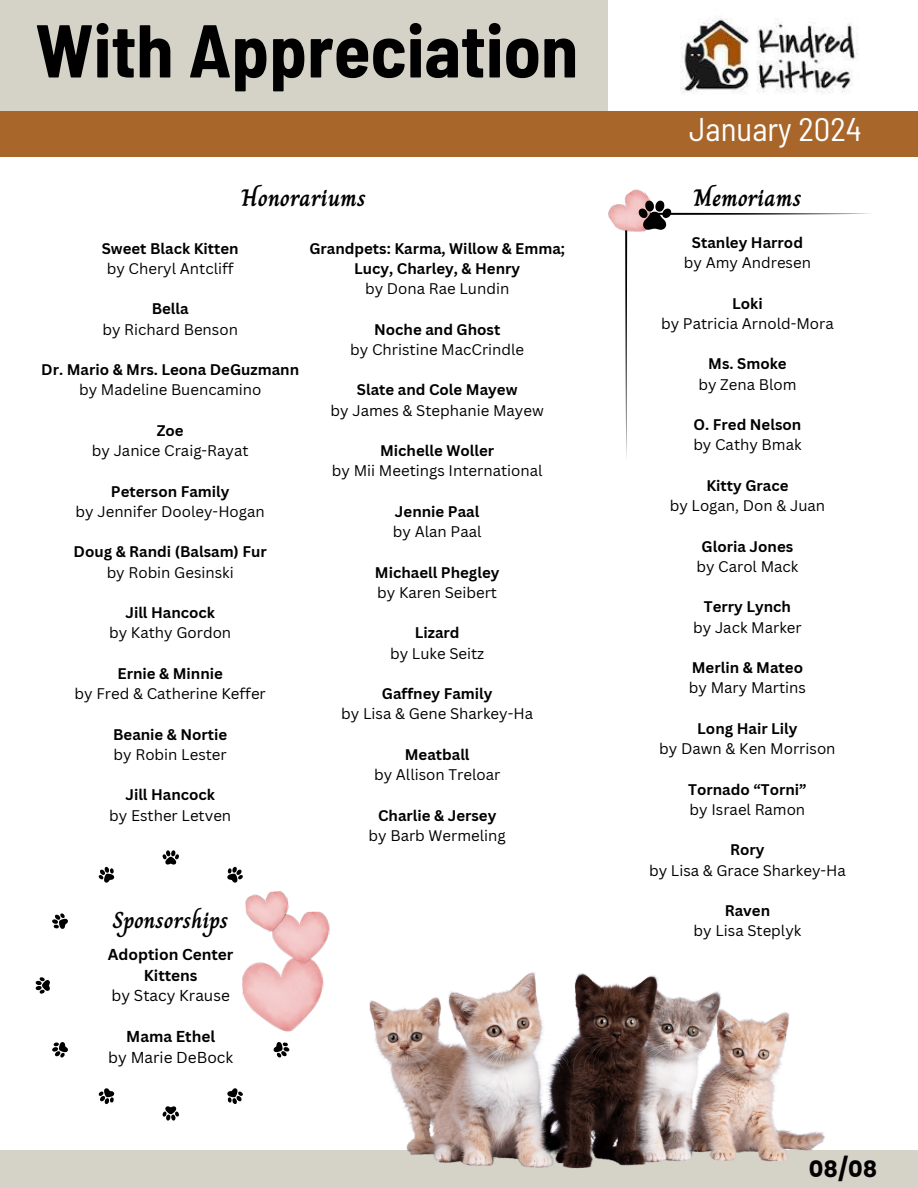
<style>
.page{position:relative;width:918px;height:1188px;background:#fff}
.page>*{position:absolute;margin:0;border:0;box-sizing:border-box;transform-origin:0 0}
.t1{font:700 semi-condensed 74.7px "Barlow";color:#000}
.t2{font:semi-condensed 32.85px "Barlow";color:#fff}
.t3{font:700 24px "Charm";color:#000}
.t4{font:700 23.1px "Charm";color:#000}
.t5{font:700 22.5px "Poppins";color:#000}
.t6{font:700 15.45px/20.5px "Canva Sans";color:#000;text-align:center}
.t7{font:15.45px "Canva Sans";color:#000}
.t8{font:15px "Canva Sans";color:#000}
.t9{font:700 15px/20.2px "Canva Sans";color:#000;text-align:center}
</style>
<div class="page">
<div style="left:0;top:1151px;width:918px;height:37px;background:#d5d2c7"></div>
<img style="left:630px;top:18px;width:278px;height:94px">
<div style="left:0;top:0;width:608px;height:134px;background:#d5d2c7"></div>
<div style="left:0;top:112px;width:918px;height:45px;background:#a9662b"></div>
<img style="left:367px;top:972px;width:459px;height:197px">
<svg style="left:162px;top:850px;width:17px;height:15px"></svg>
<svg style="left:99px;top:866px;width:16px;height:17px"></svg>
<svg style="left:52px;top:913px;width:16px;height:16px"></svg>
<svg style="left:35px;top:977px;width:15px;height:17px"></svg>
<svg style="left:52px;top:1042px;width:16px;height:16px"></svg>
<svg style="left:99px;top:1088px;width:16px;height:16px"></svg>
<svg style="left:163px;top:1106px;width:16px;height:15px"></svg>
<svg style="left:227px;top:1088px;width:16px;height:16px"></svg>
<svg style="left:274px;top:1042px;width:16px;height:16px"></svg>
<svg style="left:227px;top:866px;width:16px;height:17px"></svg>
<img style="left:242px;top:962px;width:82px;height:70px">
<img style="left:272px;top:911px;width:58px;height:53px">
<img style="left:245px;top:891px;width:46px;height:42px">
<svg style="left:625px;top:213px;width:245px;height:245px"></svg>
<img style="left:608px;top:189px;width:55px;height:54px">
<svg style="left:639px;top:201px;width:32px;height:29px"></svg>
<h1 class="t1" style="left:35px;top:3px;width:544px">With Appreciation</h1>
<h3 class="t3" style="left:241px;top:179px;width:126px">Honorariums</h3>
<p class="t9" style="left:102px;top:238px;width:138px">Sweet Black Kitten</p>
<p class="t8" style="left:107px;top:258px;width:128px">by Cheryl Antcliff</p>
<p class="t9" style="left:152px;top:298px;width:39px">Bella</p>
<p class="t8" style="left:102px;top:319px;width:137px">by Richard Benson</p>
<p class="t9" style="left:41px;top:359px;width:259px">Dr. Mario &amp; Mrs. Leona DeGuzmann</p>
<p class="t8" style="left:79px;top:379px;width:184px">by Madeline Buencamino</p>
<p class="t9" style="left:157px;top:420px;width:28px">Zoe</p>
<p class="t8" style="left:92px;top:440px;width:158px">by Janice Craig-Rayat</p>
<p class="t9" style="left:111px;top:481px;width:120px">Peterson Family</p>
<p class="t8" style="left:76px;top:501px;width:191px">by Jennifer Dooley-Hogan</p>
<p class="t9" style="left:74px;top:541px;width:195px">Doug &amp; Randi (Balsam) Fur</p>
<p class="t8" style="left:107px;top:562px;width:129px">by Robin Gesinski</p>
<p class="t9" style="left:125px;top:602px;width:91px">Jill Hancock</p>
<p class="t8" style="left:109px;top:622px;width:124px">by Kathy Gordon</p>
<p class="t9" style="left:118px;top:663px;width:107px">Ernie &amp; Minnie</p>
<p class="t8" style="left:75px;top:683px;width:193px">by Fred &amp; Catherine Keffer</p>
<p class="t9" style="left:113px;top:724px;width:116px">Beanie &amp; Nortie</p>
<p class="t8" style="left:114px;top:744px;width:115px">by Robin Lester</p>
<p class="t9" style="left:125px;top:784px;width:91px">Jill Hancock</p>
<p class="t8" style="left:109px;top:805px;width:124px">by Esther Letven</p>
<p class="t9" style="left:309px;top:238px;width:257px">Grandpets: Karma, Willow &amp; Emma;<br>Lucy, Charley, &amp; Henry</p>
<p class="t8" style="left:365px;top:278px;width:146px">by Dona Rae Lundin</p>
<p class="t9" style="left:374px;top:319px;width:128px">Noche and Ghost</p>
<p class="t8" style="left:350px;top:339px;width:175px">by Christine MacCrindle</p>
<p class="t9" style="left:357px;top:379px;width:162px">Slate and Cole Mayew</p>
<p class="t8" style="left:331px;top:400px;width:215px">by James &amp; Stephanie Mayew</p>
<p class="t9" style="left:380px;top:440px;width:116px">Michelle Woller</p>
<p class="t8" style="left:332px;top:460px;width:212px">by Mii Meetings International</p>
<p class="t9" style="left:395px;top:501px;width:86px">Jennie Paal</p>
<p class="t8" style="left:393px;top:521px;width:90px">by Alan Paal</p>
<p class="t9" style="left:375px;top:562px;width:126px">Michaell Phegley</p>
<p class="t8" style="left:377px;top:582px;width:121px">by Karen Seibert</p>
<p class="t9" style="left:415px;top:622px;width:46px">Lizard</p>
<p class="t8" style="left:390px;top:643px;width:96px">by Luke Seitz</p>
<p class="t9" style="left:382px;top:683px;width:112px">Gaffney Family</p>
<p class="t8" style="left:341px;top:703px;width:193px">by Lisa &amp; Gene Sharkey-Ha</p>
<p class="t9" style="left:405px;top:744px;width:66px">Meatball</p>
<p class="t8" style="left:374px;top:764px;width:128px">by Allison Treloar</p>
<p class="t9" style="left:378px;top:805px;width:120px">Charlie &amp; Jersey</p>
<p class="t8" style="left:369px;top:825px;width:139px">by Barb Wermeling</p>
<h3 class="t4" style="left:113px;top:902px;width:117px">Sponsorships</h3>
<p class="t6" style="left:108px;top:944px;width:127px">Adoption Center<br>Kittens</p>
<p class="t7" style="left:112px;top:985px;width:120px">by Stacy Krause</p>
<p class="t6" style="left:126px;top:1026px;width:90px">Mama Ethel</p>
<p class="t7" style="left:108px;top:1046px;width:126px">by Marie DeBock</p>
<h2 class="t2" style="left:689px;top:109px;width:174px">January 2024</h2>
<h3 class="t3" style="left:693px;top:180px;width:110px">Memoriams</h3>
<p class="t9" style="left:692px;top:232px;width:113px">Stanley Harrod</p>
<p class="t8" style="left:684px;top:252px;width:129px">by Amy Andresen</p>
<p class="t9" style="left:732px;top:293px;width:32px">Loki</p>
<p class="t8" style="left:661px;top:313px;width:174px">by Patricia Arnold-Mora</p>
<p class="t9" style="left:708px;top:353px;width:80px">Ms. Smoke</p>
<p class="t8" style="left:698px;top:374px;width:99px">by Zena Blom</p>
<p class="t9" style="left:694px;top:414px;width:109px">O. Fred Nelson</p>
<p class="t8" style="left:693px;top:434px;width:110px">by Cathy Bmak</p>
<p class="t9" style="left:706px;top:475px;width:84px">Kitty Grace</p>
<p class="t8" style="left:670px;top:495px;width:157px">by Logan, Don &amp; Juan</p>
<p class="t9" style="left:702px;top:536px;width:93px">Gloria Jones</p>
<p class="t8" style="left:696px;top:556px;width:103px">by Carol Mack</p>
<p class="t9" style="left:704px;top:596px;width:89px">Terry Lynch</p>
<p class="t8" style="left:693px;top:617px;width:110px">by Jack Marker</p>
<p class="t9" style="left:692px;top:657px;width:113px">Merlin &amp; Mateo</p>
<p class="t8" style="left:689px;top:677px;width:119px">by Mary Martins</p>
<p class="t9" style="left:697px;top:718px;width:102px">Long Hair Lily</p>
<p class="t8" style="left:659px;top:738px;width:178px">by Dawn &amp; Ken Morrison</p>
<p class="t9" style="left:688px;top:779px;width:120px">Tornado “Torni”</p>
<p class="t8" style="left:690px;top:799px;width:117px">by Israel Ramon</p>
<p class="t9" style="left:730px;top:839px;width:36px">Rory</p>
<p class="t8" style="left:649px;top:860px;width:198px">by Lisa &amp; Grace Sharkey-Ha</p>
<p class="t9" style="left:725px;top:900px;width:47px">Raven</p>
<p class="t8" style="left:694px;top:920px;width:109px">by Lisa Steplyk</p>
<h3 class="t5" style="left:809px;top:1154px;width:70px">08/08</h3>
</div>
